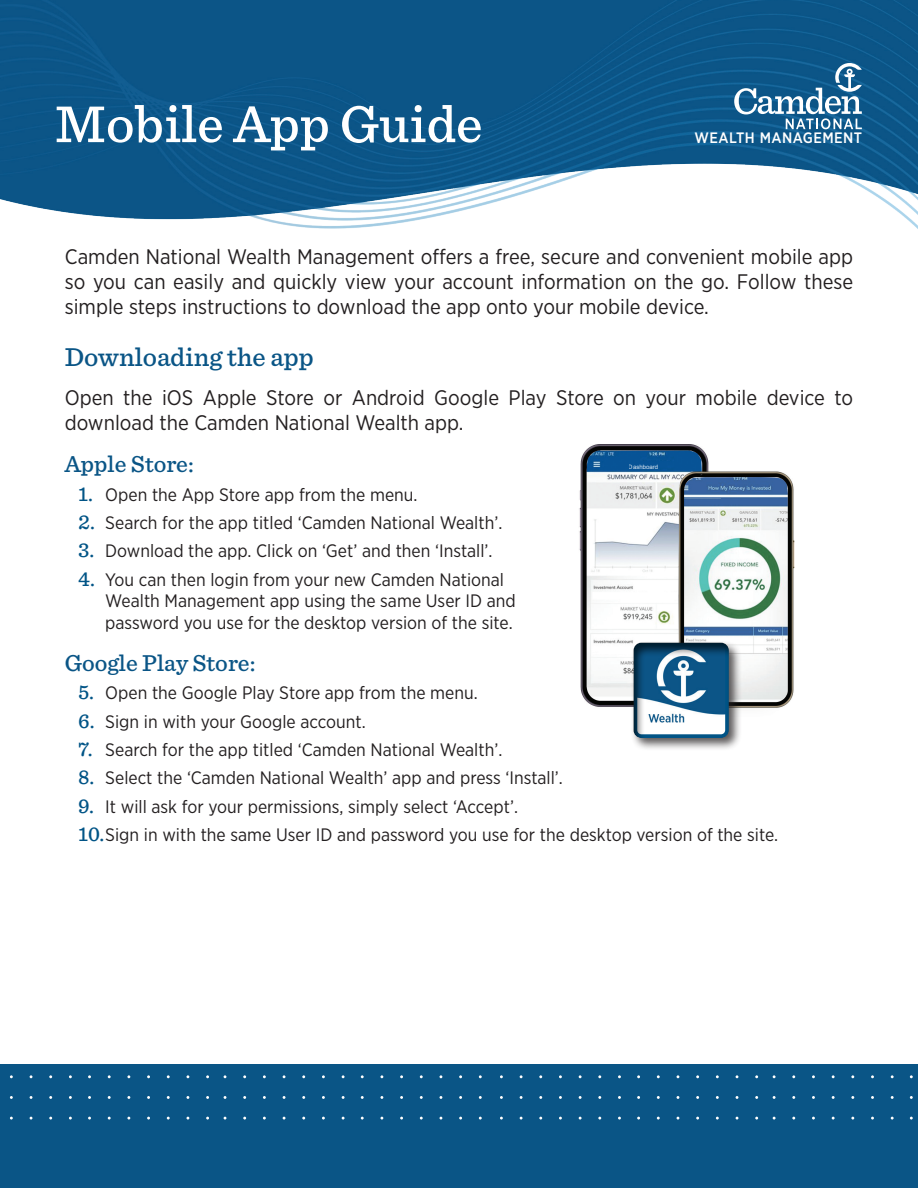
<style>
.page{position:relative;width:918px;height:1188px;background:#fff}
.page>*{position:absolute;margin:0;border:0;box-sizing:border-box;transform-origin:0 0}
.t1{font:500 54px "Sentinel";color:#fff}
.t2{font:500 27px "Sentinel";color:#0a5586}
.t3{font:500 24px "Sentinel";color:#0a5586}
.t4{font:21px/25.2px "Gotham Narrow";color:#231f20;text-align:justify}
.t5{font:18px/21.6px "Gotham Narrow";color:#231f20}
.t6{font:500 15.15px "Gotham Narrow";letter-spacing:.03em;color:#fff}
.t7{font:6px "Arial";color:#fff}
.s1{font-family:"Sentinel";font-weight:500;font-size:21px;color:#015486}
</style>
<div class="page">
<img style="left:0;top:0;width:918px;height:229px">
<div style="left:0;top:1064px;width:918px;height:124px;background:#0a5586"></div>
<svg style="left:734px;top:63px;width:128px;height:66px"></svg>
<img style="left:579px;top:444px;width:216px;height:264px">
<div style="left:631px;top:640px;width:111px;height:111px;background:#231f20;opacity:.75"></div>
<div style="left:633px;top:642px;width:96px;height:96px;background:#231f20;opacity:.75"></div>
<p class="t1" style="left:55px;top:83px;width:429px">Mobile App Guide</p>
<p class="t6" style="left:695px;top:128px;width:169px">WEALTH MANAGEMENT</p>
<p class="t4" style="left:65px;top:244px;width:790px">Camden National Wealth Management offers a free, secure and convenient mobile app so you can easily and quickly view your account information on the go. Follow these simple steps instructions to download the app onto your mobile device.</p>
<p class="t2" style="left:65px;top:336px;width:251px">Downloading the app</p>
<p class="t4" style="left:65px;top:384px;width:790px">Open the iOS Apple Store or Android Google Play Store on your mobile device to download the Camden National Wealth app.</p>
<p class="t3" style="left:65px;top:446px;width:131px">Apple Store:</p>
<p class="t5" style="left:78px;top:483px;width:341px"><span class="s1">1.</span> Open the App Store app from the menu.</p>
<p class="t5" style="left:78px;top:511px;width:426px"><span class="s1">2.</span> Search for the app titled ‘Camden National Wealth’.</p>
<p class="t5" style="left:78px;top:540px;width:416px"><span class="s1">3.</span> Download the app. Click on ‘Get’ and then ‘Install’.</p>
<p class="t5" style="left:105px;top:568px;width:412px;text-indent:-27px"><span class="s1">4.</span> You can then login from your new Camden National<br>Wealth Management app using the same User ID and password you use for the desktop version of the site.</p>
<p class="t3" style="left:65px;top:645px;width:192px">Google Play Store:</p>
<p class="t5" style="left:78px;top:682px;width:401px"><span class="s1">5.</span> Open the Google Play Store app from the menu.</p>
<p class="t5" style="left:78px;top:710px;width:289px"><span class="s1">6.</span> Sign in with your Google account.</p>
<p class="t5" style="left:78px;top:739px;width:426px"><span class="s1">7.</span> Search for the app titled ‘Camden National Wealth’.</p>
<p class="t5" style="left:78px;top:767px;width:486px"><span class="s1">8.</span> Select the ‘Camden National Wealth’ app and press ‘Install’.</p>
<p class="t5" style="left:78px;top:795px;width:441px"><span class="s1">9.</span> It will ask for your permissions, simply select ‘Accept’.</p>
<p class="t5" style="left:78px;top:824px;width:701px"><span class="s1">10.</span>Sign in with the same User ID and password you use for the desktop version of the site.</p>
<p class="t7" style="left:629px;top:463px;width:31px">Dashboard</p>
</div>
